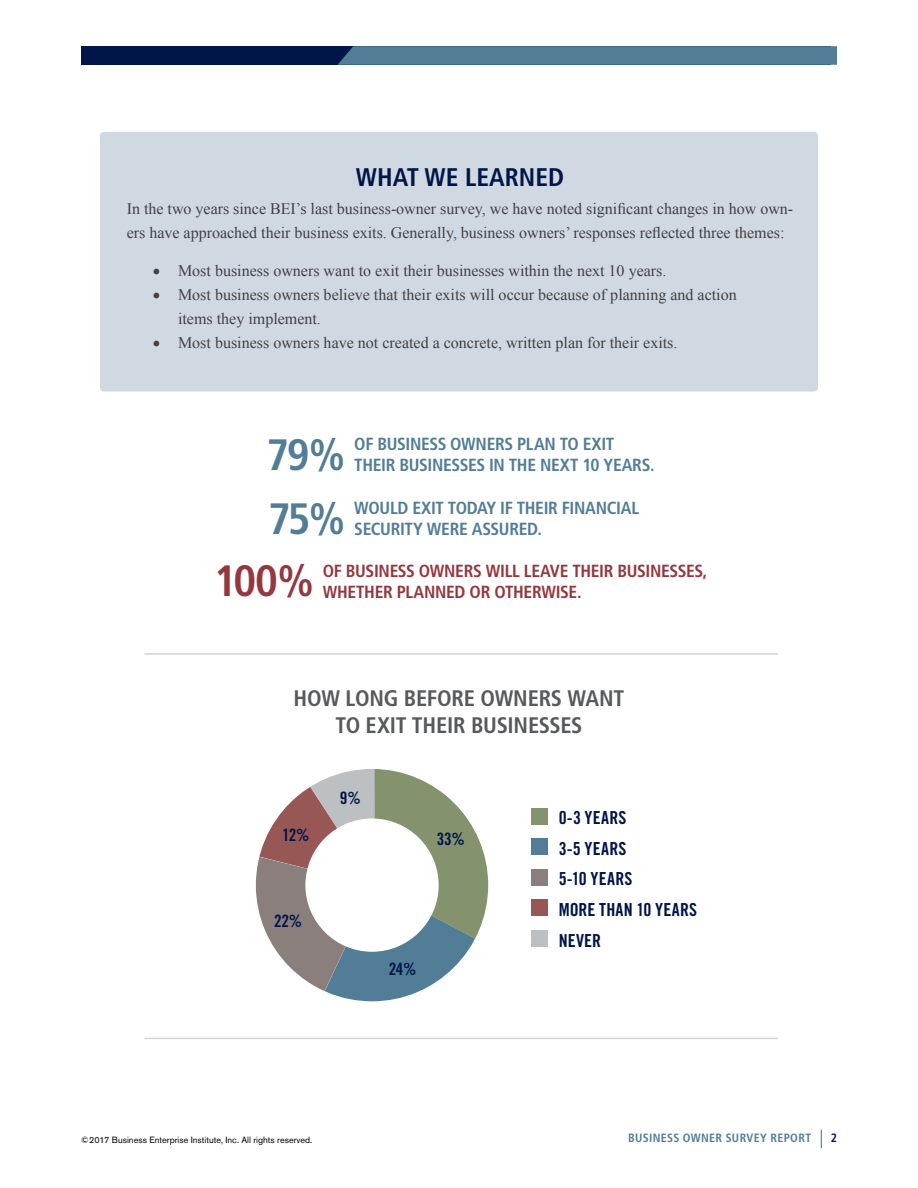
<style>
.page{position:relative;width:918px;height:1188px;background:#fff}
.page>*{position:absolute;margin:0;border:0;box-sizing:border-box;transform-origin:0 0}
.t1{font:700 condensed 43.8px "Frutiger";color:#527d97}
.t2{font:700 condensed 43.8px "Frutiger";color:#94383e}
.t3{font:700 condensed 25.5px "Frutiger";color:#001648}
.t4{font:700 condensed 22.5px/27px "Frutiger";letter-spacing:-.01em;color:#58595b;text-align:center}
.t5{font:18px/30.8px "Trade Gothic Bold Cond Twenty";letter-spacing:.015em;color:#001648}
.t6{font:700 condensed 17.55px/21px "Frutiger";letter-spacing:-.02em;color:#527d97}
.t7{font:700 condensed 17.55px/21px "Frutiger";letter-spacing:-.02em;color:#94383e}
.t8{font:17.1px "Trade Gothic Bold Cond Twenty";letter-spacing:-.02em;color:#001648}
.t9{font:16.05px/24px "Times New Roman";color:#414042}
.t10{font:700 condensed 12px "Frutiger";letter-spacing:.03em;color:#527d97}
.t11{font:700 condensed 12px "Frutiger";color:#001648}
.t12{font:9px "Akzidenz Grotesk BE";color:#000}
.s1{font-size:22.8px}
</style>
<div class="page">
<div style="left:100px;top:132px;width:718px;height:260px;background:#d0d9e2;border-radius:4px"></div>
<div style="left:531px;top:809px;width:17px;height:16px;background:#84926d"></div>
<div style="left:531px;top:838px;width:17px;height:17px;background:#527d97"></div>
<div style="left:531px;top:869px;width:17px;height:16px;background:#8a7f7c"></div>
<div style="left:531px;top:900px;width:17px;height:16px;background:#975855"></div>
<div style="left:531px;top:930px;width:17px;height:17px;background:#bdc0c2"></div>
<svg style="left:256px;top:769px;width:232px;height:232px"></svg>
<hr style="left:145px;top:653px;width:633px;height:2px;background:#d1d3d4">
<hr style="left:145px;top:1038px;width:633px;height:1px;background:#d1d3d4">
<svg style="left:821px;top:1130px;width:1px;height:18px"></svg>
<div style="left:81px;top:46px;width:750px;height:19px;background:#001648"></div>
<svg style="left:338px;top:46px;width:499px;height:19px;background:#4f7994"></svg>
<h2 class="t3" style="left:356px;top:162px;width:210px">WHAT WE LEARNED</h2>
<p class="t9" style="left:127px;top:196px;width:668px">In the two years since BEI’s last business-owner survey, we have noted significant changes in how own&shy;ers have approached their business exits. Generally, business owners’ responses reflected three themes:</p>
<p class="t9" style="left:152px;top:259px;width:516px"><span class="s1">•</span> Most business owners want to exit their businesses within the next 10 years.</p>
<p class="t9" style="left:178px;top:283px;width:560px;text-indent:-26px"><span class="s1">•</span> Most business owners believe that their exits will occur because of planning and action items they implement.</p>
<p class="t9" style="left:152px;top:330px;width:527px"><span class="s1">•</span> Most business owners have not created a concrete, written plan for their exits.</p>
<h1 class="t1" style="left:266px;top:429px;width:80px">79%</h1>
<p class="t6" style="left:354px;top:434px;width:302px">OF BUSINESS OWNERS PLAN TO EXIT<br>THEIR BUSINESSES IN THE NEXT 10 YEARS.</p>
<h1 class="t1" style="left:268px;top:493px;width:79px">75%</h1>
<p class="t6" style="left:354px;top:498px;width:286px">WOULD EXIT TODAY IF THEIR FINANCIAL<br>SECURITY WERE ASSURED.</p>
<h1 class="t2" style="left:214px;top:555px;width:101px">100%</h1>
<p class="t7" style="left:323px;top:560px;width:386px">OF BUSINESS OWNERS WILL LEAVE THEIR BUSINESSES,<br>WHETHER PLANNED OR OTHERWISE.</p>
<h3 class="t4" style="left:294px;top:684px;width:332px">HOW LONG BEFORE OWNERS WANT<br>TO EXIT THEIR BUSINESSES</h3>
<p class="t8" style="left:282px;top:824px;width:29px">12%</p>
<p class="t8" style="left:274px;top:910px;width:30px">22%</p>
<p class="t8" style="left:340px;top:787px;width:22px">9%</p>
<p class="t8" style="left:437px;top:828px;width:30px">33%</p>
<p class="t8" style="left:389px;top:958px;width:29px">24%</p>
<p class="t12" style="left:81px;top:1135px;width:233px">©2017 Business Enterprise Institute, Inc. All rights reserved.</p>
<p class="t5" style="left:559px;top:802px;width:140px">0-3 YEARS<br>3-5 YEARS<br>5-10 YEARS<br>MORE THAN 10 YEARS<br>NEVER</p>
<p class="t10" style="left:628px;top:1131px;width:185px">BUSINESS OWNER SURVEY REPORT</p>
<p class="t11" style="left:831px;top:1131px;width:8px">2</p>
</div>
